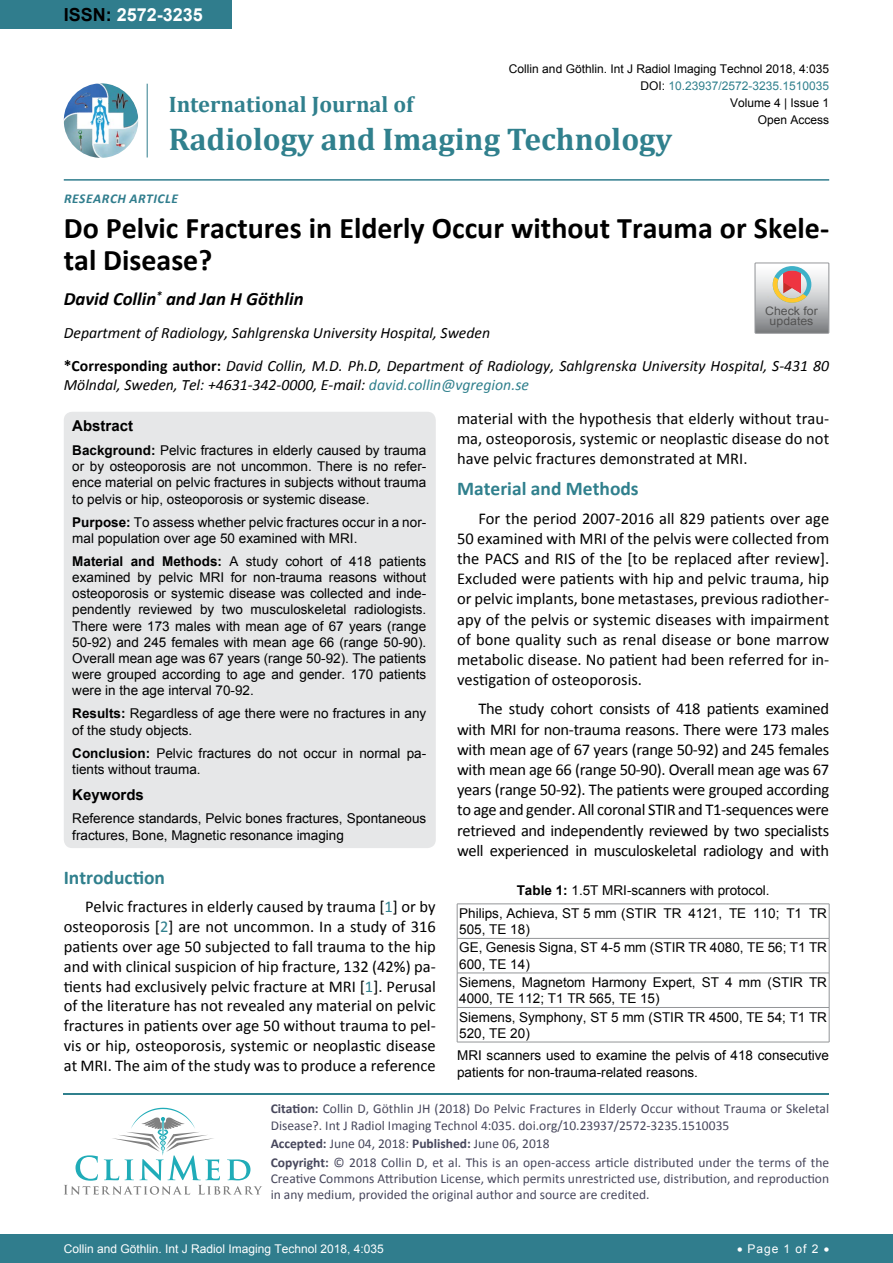
<style>
.page{position:relative;width:893px;height:1263px;background:#fff}
.page>*{position:absolute;margin:0;border:0;box-sizing:border-box;transform-origin:0 0}
.t1{font:700 31.5px "Cambria";color:#30808d}
.t2{font:700 30px/31.5px "Calibri";color:#000}
.t3{font:700 22.5px "Cambria";color:#30808d}
.t4{font:700 19.5px "Calibri";color:#30808d}
.t5{font:italic 700 18.75px "Calibri";color:#000}
.t6{font:700 18px "Arial";color:#fff}
.t7{font:16.5px/20.2px "Calibri";color:#000;text-align:justify}
.t8{font:italic 15.75px/33px "Calibri";color:#000}
.t9{font:700 15px "Arial";color:#000}
.t10{font:13.5px/16.2px "Arial";color:#000}
.t11{font:13.5px/16.2px "Calibri";color:#47475c}
.t12{font:italic 700 13.5px "Calibri";letter-spacing:.04em;color:#307d8d}
.t13{font:12px "Arial";color:#000}
.t14{font:12px "Arial";color:#fff}
.t15{font:12px "Arial";color:#30808d}
.t16{font:11.7px/10.1px "Arial";color:#535353;text-align:center;scale:1.06 1}
.s1{color:#000}
.s2{font-weight:700;font-style:normal}
.s3{color:#30808d}
.s4{font-weight:700}
</style>
<div class="page">
<hr style="left:64px;top:1093px;width:765px;height:2px;background:#30808d">
<svg style="left:64px;top:1108px;width:198px;height:87px"></svg>
<div style="left:0;top:1234px;width:893px;height:29px;background:#307d8d"></div>
<div style="left:0;top:0;width:231px;height:28px;background:#307d8d"></div>
<hr style="left:64px;top:179px;width:765px;height:2px;background:#307d8d">
<img style="left:64px;top:83px;width:74px;height:75px;border-radius:37px">
<hr style="left:147px;top:84px;width:1px;height:73px;background:#307d8d">
<div style="left:64px;top:412px;width:372px;height:436px;background:#e6e7e8;border-radius:9px"></div>
<svg style="left:755px;top:263px;width:74px;height:70px;background:#bdb6b3"></svg>
<hr style="left:457px;top:904px;width:372px;height:1px;background:#939598">
<hr style="left:457px;top:904px;width:1px;height:34px;background:#939598">
<hr style="left:829px;top:904px;width:1px;height:34px;background:#939598">
<hr style="left:457px;top:938px;width:372px;height:1px;background:#939598">
<hr style="left:457px;top:938px;width:1px;height:35px;background:#939598">
<hr style="left:829px;top:938px;width:1px;height:35px;background:#939598">
<hr style="left:457px;top:973px;width:372px;height:1px;background:#939598">
<hr style="left:457px;top:973px;width:1px;height:34px;background:#939598">
<hr style="left:829px;top:973px;width:1px;height:34px;background:#939598">
<hr style="left:457px;top:1007px;width:372px;height:1px;background:#939598">
<hr style="left:457px;top:1007px;width:1px;height:35px;background:#939598">
<hr style="left:829px;top:1007px;width:1px;height:35px;background:#939598">
<hr style="left:457px;top:1042px;width:372px;height:1px;background:#939598">
<p class="t6" style="left:64px;top:2px;width:141px"><span class="s1">ISSN:</span> 2572-3235</p>
<p class="t13" style="left:509px;top:60px;width:322px">Collin and Göthlin. Int J Radiol Imaging Technol 2018, 4:035</p>
<p class="t15" style="left:640px;top:78px;width:190px"><span class="s1">DOI:</span> 10.23937/2572-3235.1510035</p>
<p class="t13" style="left:758px;top:112px;width:73px">Open Access</p>
<h3 class="t3" style="left:169px;top:89px;width:246px">International Journal of</h3>
<h1 class="t1" style="left:169px;top:117px;width:505px">Radiology and Imaging Technology</h1>
<p class="t13" style="left:730px;top:95px;width:101px">Volume 4 | Issue 1</p>
<p class="t12" style="left:64px;top:190px;width:47px">Research</p>
<p class="t12" style="left:129px;top:190px;width:50px">Ar ticle</p>
<h2 class="t2" style="left:64px;top:211px;width:767px">Do Pelvic Fractures in Elderly Occur without Trauma or Skele&shy;tal Disease?</h2>
<p class="t5" style="left:64px;top:287px;width:241px">David Collin<sup>*</sup> and Jan H Göthlin</p>
<p class="t8" style="left:64px;top:316px;width:767px">Department of Radiology, Sahlgrenska University Hospital, Sweden<br><span class="s2">*Corresponding author:</span> David Collin, M.D. Ph.D, Department of Radiology, Sahlgrenska University Hospital, S-431 80</p>
<p class="t8" style="left:64px;top:368px;width:467px">Mölndal, Sweden, Tel: +4631-342-0000, E-mail: <span class="s3">david.collin@vgregion.se</span></p>
<p class="t7" style="left:457px;top:409px;width:374px;line-height:19.8px">material with the hypothesis that elderly without trau&shy;ma, osteoporosis, systemic or neoplastic disease do not have pelvic fractures demonstrated at MRI.</p>
<p class="t4" style="left:457px;top:476px;width:183px">Material and Methods</p>
<p class="t7" style="left:457px;top:508px;width:374px;text-indent:21px">For the period 2007-2016 all 829 patients over age 50 examined with MRI of the pelvis were collected from the PACS and RIS of the [to be replaced after review].<br>Excluded were patients with hip and pelvic trauma, hip or pelvic implants, bone metastases, previous radiother&shy;apy of the pelvis or systemic diseases with impairment of bone quality such as renal disease or bone marrow metabolic disease. No patient had been referred for in&shy;vestigation of osteoporosis.</p>
<p class="t7" style="left:457px;top:699px;width:374px;text-indent:21px">The study cohort consists of 418 patients examined with MRI for non-trauma reasons. There were 173 males with mean age of 67 years (range 50-92) and 245 females with mean age 66 (range 50-90). Overall mean age was 67 years (range 50-92). The patients were grouped according to age and gender. All coronal STIR and T1-sequences were retrieved and independently reviewed by two specialists well experienced in musculoskeletal radiology and with</p>
<p class="t16" style="left:765px;top:306px;width:51px">Check for updates</p>
<p class="t9" style="left:72px;top:416px;width:62px">Abstract</p>
<p class="t10" style="left:72px;top:442px;width:356px;text-align:justify"><span class="s4">Background:</span> Pelvic fractures in elderly caused by trauma or by osteoporosis are not uncommon. There is no refer&shy;ence material on pelvic fractures in subjects without trauma to pelvis or hip, osteoporosis or systemic disease.</p>
<p class="t10" style="left:72px;top:514px;width:356px"><span class="s4">Purpose:</span> To assess whether pelvic fractures occur in a nor&shy;mal population over age 50 examined with MRI.</p>
<p class="t10" style="left:72px;top:553px;width:356px;text-align:justify"><span class="s4">Material and Methods:</span> A study cohort of 418 patients examined by pelvic MRI for non-trauma reasons without osteoporosis or systemic disease was collected and inde&shy;pendently reviewed by two musculoskeletal radiologists.<br>There were 173 males with mean age of 67 years (range 50-92) and 245 females with mean age 66 (range 50-90).<br>Overall mean age was 67 years (range 50-92). The patients were grouped according to age and gender. 170 patients were in the age interval 70-92.</p>
<p class="t10" style="left:72px;top:706px;width:356px"><span class="s4">Results:</span> Regardless of age there were no fractures in any of the study objects.</p>
<p class="t10" style="left:72px;top:745px;width:356px"><span class="s4">Conclusion:</span> Pelvic fractures do not occur in normal pa&shy;tients without trauma.</p>
<p class="t9" style="left:72px;top:784px;width:73px">Keywords</p>
<p class="t10" style="left:72px;top:811px;width:355px">Reference standards, Pelvic bones fractures, Spontaneous fractures, Bone, Magnetic resonance imaging</p>
<p class="t4" style="left:64px;top:865px;width:103px">Introduction</p>
<p class="t7" style="left:64px;top:897px;width:374px;line-height:19.8px;text-indent:21px">Pelvic fractures in elderly caused by trauma [<span class="s3">1</span>] or by osteoporosis [<span class="s3">2</span>] are not uncommon. In a study of 316 patients over age 50 subjected to fall trauma to the hip and with clinical suspicion of hip fracture, 132 (42%) pa&shy;tients had exclusively pelvic fracture at MRI [<span class="s3">1</span>]. Perusal of the literature has not revealed any material on pelvic fractures in patients over age 50 without trauma to pel&shy;vis or hip, osteoporosis, systemic or neoplastic disease at MRI. The aim of the study was to produce a reference</p>
<p class="t10" style="left:459px;top:879px;width:369px;line-height:22.6px;text-align:center"><span class="s4">Table 1:</span> 1.5T MRI-scanners with protocol.<br>Philips, Achieva, ST 5 mm (STIR TR 4121, TE 110; T1 TR</p>
<p class="t10" style="left:459px;top:920px;width:369px;line-height:18.3px">505, TE 18)<br>GE, Genesis Signa, ST 4-5 mm (STIR TR 4080, TE 56; T1 TR</p>
<p class="t10" style="left:459px;top:955px;width:369px;line-height:18.3px">600, TE 14)<br>Siemens, Magnetom Harmony Expert, ST 4 mm (STIR TR</p>
<p class="t10" style="left:459px;top:989px;width:369px;line-height:18.3px">4000, TE 112; T1 TR 565, TE 15)<br>Siemens, Symphony, ST 5 mm (STIR TR 4500, TE 54; T1 TR</p>
<p class="t10" style="left:457px;top:1022px;width:373px;line-height:22.6px">520, TE 20)<br>MRI scanners used to examine the pelvis of 418 consecutive</p>
<p class="t10" style="left:457px;top:1064px;width:242px">patients for non-trauma-related reasons.</p>
<p class="t11" style="left:271px;top:1101px;width:560px"><span class="s4">Citation:</span> Collin D, Göthlin JH (2018) Do Pelvic Fractures in Elderly Occur without Trauma or Skeletal<br>Disease?. Int J Radiol Imaging Technol 4:035. doi.org/10.23937/2572-3235.1510035</p>
<p class="t11" style="left:271px;top:1134px;width:560px;line-height:18.6px"><span class="s4">Accepted:</span> June 04, 2018: <span class="s4">Published:</span> June 06, 2018<br><span class="s4">Copyright:</span> © 2018 Collin D, et al. This is an open-access article distributed under the terms of the</p>
<p class="t11" style="left:271px;top:1170px;width:560px">Creative Commons Attribution License, which permits unrestricted use, distribution, and reproduction in any medium, provided the original author and source are credited.</p>
<p class="t14" style="left:64px;top:1241px;width:322px">Collin and Göthlin. Int J Radiol Imaging Technol 2018, 4:035</p>
<p class="t14" style="left:737px;top:1241px;width:94px">• Page 1 of 2 •</p>
</div>
